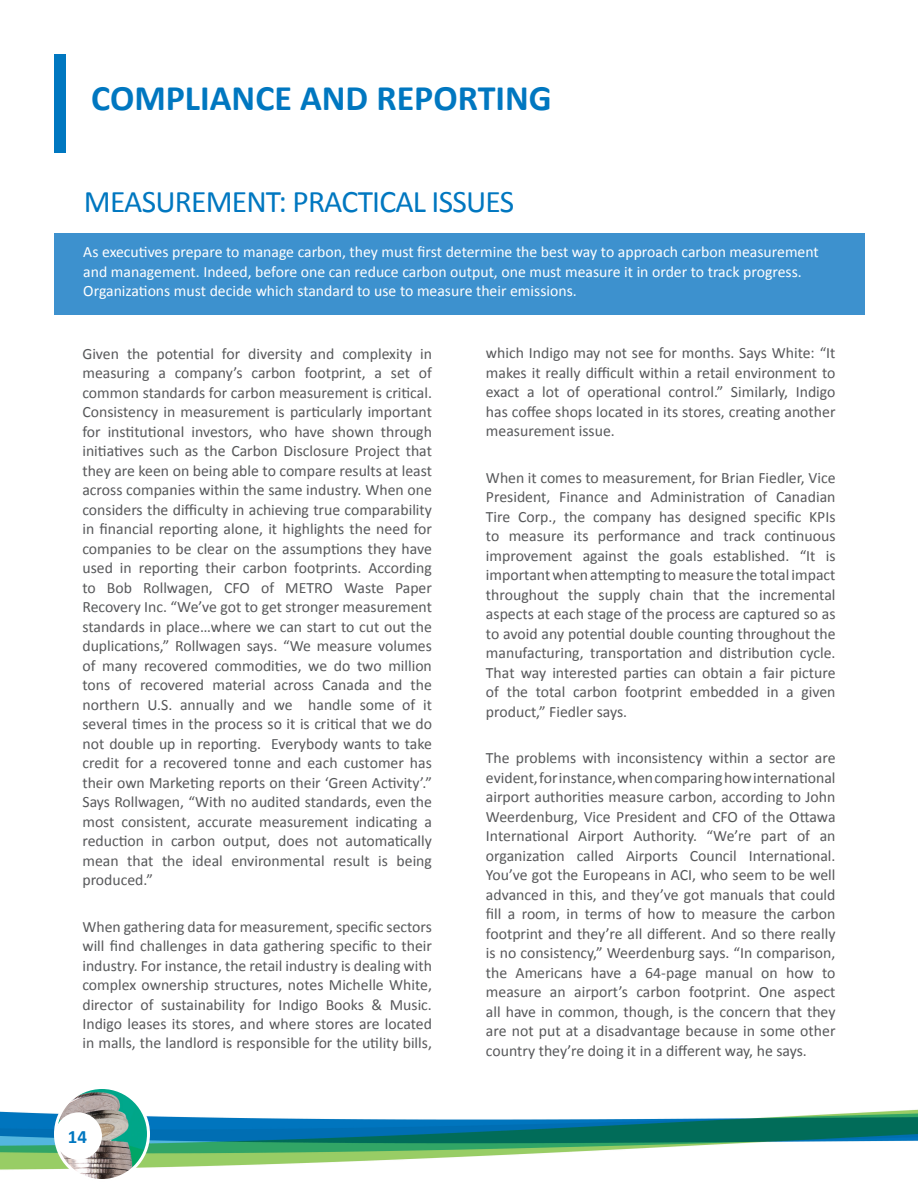
<style>
.page{position:relative;width:918px;height:1188px;background:#fff}
.page>*{position:absolute;margin:0;border:0;box-sizing:border-box;transform-origin:0 0}
.t1{font:700 36px "Calibri";color:#0077c0}
.t2{font:31.5px "Calibri";color:#0077c0}
.t3{font:700 18.9px "Calibri";color:#0077c0}
.t4{font:15.75px/19.5px "Calibri";color:#57585a;text-align:justify}
.t5{font:15.75px/19.5px "Calibri";color:#fff}
</style>
<div class="page">
<img style="left:0;top:1109px;width:918px;height:61px">
<img style="left:56px;top:1088px;width:92px;height:92px;border-radius:46px">
<div style="left:54px;top:1086px;width:96px;height:96px;border:3px solid #fff;border-radius:50%"></div>
<div style="left:55px;top:1112px;width:47px;height:48px;background:#fff;border-radius:50%"></div>
<div style="left:54px;top:54px;width:11px;height:99px;background:#0077c0"></div>
<div style="left:54px;top:233px;width:810px;height:82px;background:#3d91ce"></div>
<h1 class="t1" style="left:91px;top:76px;width:462px">COMPLIANCE AND REPORTING</h1>
<h2 class="t2" style="left:84px;top:182px;width:44px">Measurement</h2>
<h2 class="t2" style="left:279px;top:182px;width:30px">: practica</h2>
<h2 class="t2" style="left:413px;top:182px;width:33px">l issues</h2>
<p class="t5" style="left:83px;top:242px;width:737px">As executives prepare to manage carbon, they must first determine the best way to approach carbon measurement and management. Indeed, before one can reduce carbon output, one must measure it in order to track progress.<br>Organizations must decide which standard to use to measure their emissions.</p>
<p class="t4" style="left:82px;top:343px;width:351px">Given the potential for diversity and complexity in measuring a company’s carbon footprint, a set of common standards for carbon measurement is critical.<br>Consistency in measurement is particularly important for institutional investors, who have shown through initiatives such as the Carbon Disclosure Project that they are keen on being able to compare results at least across companies within the same industry. When one considers the difficulty in achieving true comparability in financial reporting alone, it highlights the need for companies to be clear on the assumptions they have used in reporting their carbon footprints. According to Bob Rollwagen, CFO of METRO Waste Paper Recovery Inc. “We’ve got to get stronger measurement standards in place…where we can start to cut out the duplications,” Rollwagen says. “We measure volumes of many recovered commodities, we do two million tons of recovered material across Canada and the northern U.S. annually and we handle some of it several times in the process so it is critical that we do not double up in reporting. Everybody wants to take credit for a recovered tonne and each customer has their own Marketing reports on their ‘Green Activity’.” Says Rollwagen, “With no audited standards, even the most consistent, accurate measurement indicating a reduction in carbon output, does not automatically mean that the ideal environmental result is being produced.”</p>
<p class="t4" style="left:82px;top:916px;width:351px">When gathering data for measurement, specific sectors will find challenges in data gathering specific to their industry. For instance, the retail industry is dealing with complex ownership structures, notes Michelle White, director of sustainability for Indigo Books &amp; Music.<br>Indigo leases its stores, and where stores are located in malls, the landlord is responsible for the utility bills,</p>
<p class="t3" style="left:68px;top:1125px;width:21px">14</p>
<p class="t4" style="left:486px;top:343px;width:351px">which Indigo may not see for months. Says White: “It makes it really difficult within a retail environment to exact a lot of operational control.” Similarly, Indigo has coffee shops located in its stores, creating another measurement issue.</p>
<p class="t4" style="left:486px;top:467px;width:351px">When it comes to measurement, for Brian Fiedler, Vice President, Finance and Administration of Canadian Tire Corp., the company has designed specific KPIs to measure its performance and track continuous improvement against the goals established. “It is important when attempting to measure the total impact throughout the supply chain that the incremental aspects at each stage of the process are captured so as to avoid any potential double counting throughout the manufacturing, transportation and distribution cycle.<br>That way interested parties can obtain a fair picture of the total carbon footprint embedded in a given product,” Fiedler says.</p>
<p class="t4" style="left:486px;top:748px;width:351px">The problems with inconsistency within a sector are evident, for instance, when comparing how international airport authorities measure carbon, according to John Weerdenburg, Vice President and CFO of the Ottawa International Airport Authority. “We’re part of an organization called Airports Council International.<br>You’ve got the Europeans in ACI, who seem to be well advanced in this, and they’ve got manuals that could fill a room, in terms of how to measure the carbon footprint and they’re all different. And so there really is no consistency,” Weerdenburg says. “In comparison, the Americans have a 64-page manual on how to measure an airport’s carbon footprint. One aspect all have in common, though, is the concern that they are not put at a disadvantage because in some other country they’re doing it in a different way, he says.</p>
</div>
